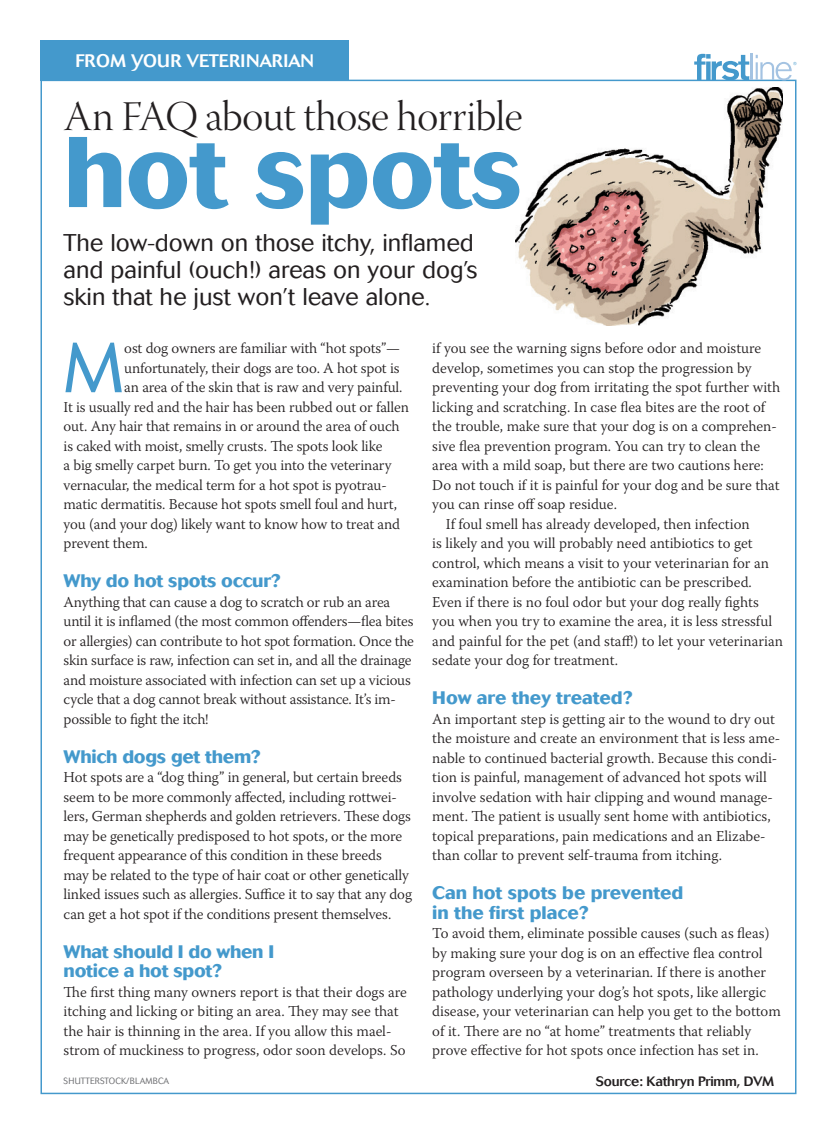
<style>
.page{position:relative;width:837px;height:1134px;background:#fff}
.page>*{position:absolute;margin:0;border:0;box-sizing:border-box;transform-origin:0 0}
.text_indent{font:700 99.3px "Cosmos";letter-spacing:-.01em;color:#49c}
.text_dropcap{font:300 70.2px "Cosmos";color:#49c}
.text_indent-2{font:42px "Warnock Pro Light Disp";letter-spacing:-.01em;color:#231f20}
.deck{font:300 24px/27px "Cosmos";color:#231f20}
.subhead{font:700 18px/19.5px "Cosmos";letter-spacing:-.015em;color:#49c}
.t1{font:500 18px "Cosmos";letter-spacing:.01em;color:#fff}
.text{font:300 15px/19.5px "Warnock Pro";color:#231f20}
.text_dropcap-2{font:300 15px "Warnock Pro";letter-spacing:-.01em;color:#231f20}
.text_indent-3{font:300 15px/19.5px "Warnock Pro";color:#231f20}
.text_sans_noindent{font:500 13.5px "Cosmos";letter-spacing:-.015em;color:#231f20}
.credit_photo{font:300 9px "Cosmos";letter-spacing:.02em;color:#6c6d70;scale:.92 1}
</style>
<div class="page">
<div style="left:40px;top:40px;width:309px;height:41px;background:#49c"></div>
<svg style="left:694px;top:54px;width:55px;height:27px"></svg>
<hr style="left:751px;top:54px;width:2px;height:26px;background:#a4c3e2">
<svg style="left:756px;top:55px;width:41px;height:25px"></svg>
<img style="left:515px;top:87px;width:268px;height:238px">
<p class="t1" style="left:75px;top:51px;width:240px">FROM YOUR VETERINARIAN</p>
<p class="text_indent-2" style="left:64px;top:94px;width:461px">An FAQ about those horrible</p>
<p class="text_indent" style="left:64px;top:114px;width:461px">hot spots</p>
<p class="deck" style="left:64px;top:229px;width:415px">The low-down on those itchy, inflamed and painful (ouch!) areas on your dog’s skin that he just won’t leave alone.</p>
<p class="text_dropcap" style="left:64px;top:328px;width:61px">M</p>
<p class="text_dropcap-2" style="left:124px;top:339px;width:277px">ost dog owners are familiar with “hot spots”—</p>
<p class="text_dropcap-2" style="left:124px;top:359px;width:277px">unfortunately, their dogs are too. A hot spot is</p>
<p class="text_dropcap-2" style="left:124px;top:378px;width:280px">an area of the skin that is raw and very painful.</p>
<p class="text_dropcap-2" style="left:64px;top:398px;width:347px">It is usually red and the hair has been rubbed out or fallen</p>
<p class="text_dropcap-2" style="left:64px;top:417px;width:338px">out. Any hair that remains in or around the area of ouch</p>
<p class="text_dropcap-2" style="left:64px;top:437px;width:320px">is caked with moist, smelly crusts. The spots look like</p>
<p class="text_dropcap-2" style="left:64px;top:456px;width:330px">a big smelly carpet burn. To get you into the veterinary</p>
<p class="text_dropcap-2" style="left:64px;top:476px;width:325px">vernacular, the medical term for a hot spot is pyotrau-</p>
<p class="text_dropcap-2" style="left:64px;top:495px;width:335px">matic dermatitis. Because hot spots smell foul and hurt,</p>
<p class="text_dropcap-2" style="left:64px;top:515px;width:338px">you (and your dog) likely want to know how to treat and</p>
<p class="text_dropcap-2" style="left:64px;top:534px;width:86px">prevent them.</p>
<p class="subhead" style="left:64px;top:571px;width:218px">Why do hot spots occur?</p>
<p class="text" style="left:64px;top:592px;width:352px">Anything that can cause a dog to scratch or rub an area until it is inflamed (the most common offenders—flea bites or allergies) can contribute to hot spot formation. Once the skin surface is raw, infection can set in, and all the drainage and moisture associated with infection can set up a vicious cycle that a dog cannot break without assistance. It’s im&shy;possible to fight the itch!</p>
<p class="subhead" style="left:64px;top:747px;width:199px">Which dogs get them?</p>
<p class="text" style="left:64px;top:767px;width:350px">Hot spots are a “dog thing” in general, but certain breeds seem to be more commonly affected, including rottwei&shy;lers, German shepherds and golden retrievers. These dogs may be genetically predisposed to hot spots, or the more frequent appearance of this condition in these breeds<br>may be related to the type of hair coat or other genetically linked issues such as allergies. Suffice it to say that any dog can get a hot spot if the conditions present themselves.</p>
<p class="subhead" style="left:64px;top:942px;width:212px">What should I do when I notice a hot spot?</p>
<p class="text" style="left:64px;top:982px;width:345px">The first thing many owners report is that their dogs are itching and licking or biting an area. They may see that the hair is thinning in the area. If you allow this mael&shy;strom of muckiness to progress, odor soon develops. So</p>
<p class="text" style="left:432px;top:338px;width:349px">if you see the warning signs before odor and moisture develop, sometimes you can stop the progression by preventing your dog from irritating the spot further with licking and scratching. In case flea bites are the root of the trouble, make sure that your dog is on a comprehen&shy;sive flea prevention program. You can try to clean the area with a mild soap, but there are two cautions here:<br>Do not touch if it is painful for your dog and be sure that you can rinse off soap residue.</p>
<p class="text_indent-3" style="left:432px;top:514px;width:352px;text-indent:14px">If foul smell has already developed, then infection<br>is likely and you will probably need antibiotics to get control, which means a visit to your veterinarian for an examination before the antibiotic can be prescribed.<br>Even if there is no foul odor but your dog really fights you when you try to examine the area, it is less stressful and painful for the pet (and staff!) to let your veterinarian sedate your dog for treatment.</p>
<p class="subhead" style="left:432px;top:688px;width:202px">How are they treated?</p>
<p class="text" style="left:432px;top:709px;width:349px">An important step is getting air to the wound to dry out the moisture and create an environment that is less ame&shy;nable to continued bacterial growth. Because this condi&shy;tion is painful, management of advanced hot spots will involve sedation with hair clipping and wound manage&shy;ment. The patient is usually sent home with antibiotics, topical preparations, pain medications and an Elizabe&shy;than collar to prevent self-trauma from itching.</p>
<p class="subhead" style="left:432px;top:883px;width:253px">Can hot spots be prevented in the first place?</p>
<p class="text" style="left:432px;top:923px;width:350px">To avoid them, eliminate possible causes (such as fleas) by making sure your dog is on an effective flea control program overseen by a veterinarian. If there is another pathology underlying your dog’s hot spots, like allergic disease, your veterinarian can help you get to the bottom of it. There are no “at home” treatments that reliably prove effective for hot spots once infection has set in.</p>
<p class="credit_photo" style="left:64px;top:1076px;width:116px">SHUTTERSTOCK/BLAMBCA</p>
<p class="text_sans_noindent" style="left:596px;top:1073px;width:180px">Source: Kathryn Primm, DVM</p>
</div>
